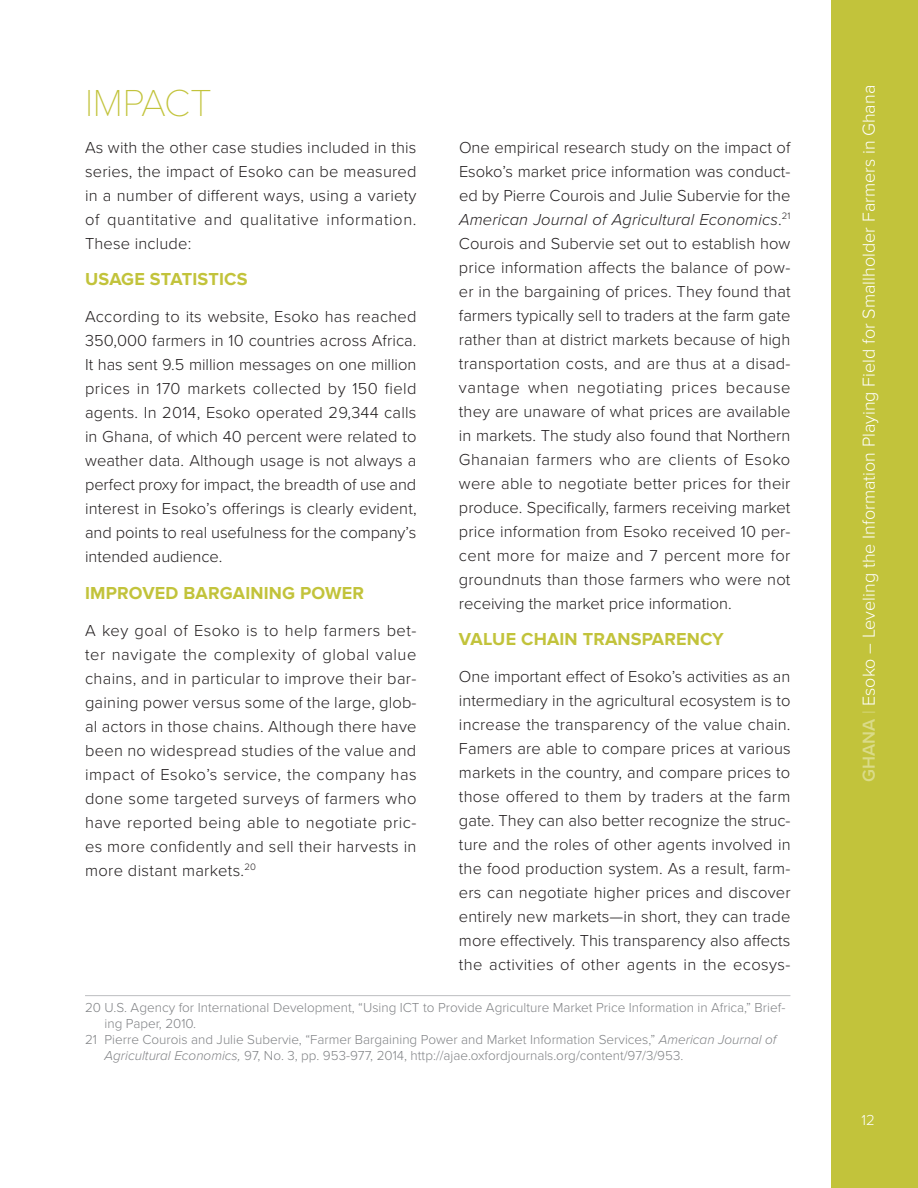
<style>
.page{position:relative;width:918px;height:1188px;background:#fff}
.page>*{position:absolute;margin:0;border:0;box-sizing:border-box;transform-origin:0 0}
.t1{font:100 39px "Proxima Nova T";letter-spacing:-.005em;color:#c2c33b}
.t2{font:300 18px "Proxima Nova";color:#fff}
.t3{font:700 18px "Proxima Nova";letter-spacing:.01em;color:#c2c33b}
.t4{font:300 16.5px/24px "Proxima Nova";letter-spacing:.01em;color:#231f20;text-align:justify}
.t5{font:300 15px "Proxima Nova";color:#fff}
.e-footnote-text{font:300 13.5px/16.2px "Proxima Nova";color:#808285}
.s1{font-style:italic}
.s2{font-weight:600;color:#dadb89}
.s3{color:#dadb89}
</style>
<div class="page">
<div style="left:832px;top:0;width:86px;height:1188px;background:#c2c33b"></div>
<hr style="left:85px;top:995px;width:705px;height:1px;background:#bcbdc0">
<p class="t1" style="left:85px;top:80px;width:128px">IMPACT</p>
<p class="t4" style="left:85px;top:135px;width:333px">As with the other case studies included in this series, the impact of Esoko can be measured in a number of different ways, using a variety of quantitative and qualitative information.<br>These include:</p>
<p class="t3" style="left:85px;top:269px;width:164px">USAGE STATISTICS</p>
<p class="t4" style="left:85px;top:305px;width:333px">According to its website, Esoko has reached 350,000 farmers in 10 countries across Africa.<br>It has sent 9.5 million messages on one million prices in 170 markets collected by 150 field agents. In 2014, Esoko operated 29,344 calls in Ghana, of which 40 percent were related to weather data. Although usage is not always a perfect proxy for impact, the breadth of use and interest in Esoko’s offerings is clearly evident, and points to real usefulness for the company’s intended audience.</p>
<p class="t3" style="left:85px;top:583px;width:281px">IMPROVED BARGAINING POWER</p>
<p class="t4" style="left:85px;top:618px;width:333px">A key goal of Esoko is to help farmers bet&shy;ter navigate the complexity of global value chains, and in particular to improve their bar&shy;gaining power versus some of the large, glob&shy;al actors in those chains. Although there have been no widespread studies of the value and impact of Esoko’s service, the company has done some targeted surveys of farmers who have reported being able to negotiate pric&shy;es more confidently and sell their harvests in more distant markets.<sup>20</sup></p>
<p class="t4" style="left:459px;top:135px;width:333px">One empirical research study on the impact of Esoko’s market price information was conduct&shy;ed by Pierre Courois and Julie Subervie for the <span class="s1">American Journal of Agricultural Economics</span>.<sup>21<br></sup>Courois and Subervie set out to establish how price information affects the balance of pow&shy;er in the bargaining of prices. They found that farmers typically sell to traders at the farm gate rather than at district markets because of high transportation costs, and are thus at a disad&shy;vantage when negotiating prices because they are unaware of what prices are available in markets. The study also found that Northern Ghanaian farmers who are clients of Esoko were able to negotiate better prices for their produce. Specifically, farmers receiving market price information from Esoko received 10 per&shy;cent more for maize and 7 percent more for groundnuts than those farmers who were not receiving the market price information.</p>
<p class="t3" style="left:459px;top:629px;width:266px">VALUE CHAIN TRANSPARENCY</p>
<p class="t4" style="left:459px;top:665px;width:333px">One important effect of Esoko’s activities as an intermediary in the agricultural ecosystem is to increase the transparency of the value chain.<br>Famers are able to compare prices at various markets in the country, and compare prices to those offered to them by traders at the farm gate. They can also better recognize the struc&shy;ture and the roles of other agents involved in the food production system. As a result, farm&shy;ers can negotiate higher prices and discover entirely new markets—in short, they can trade more effectively. This transparency also affects the activities of other agents in the ecosys-</p>
<p class="e-footnote-text" style="left:105px;top:999px;width:682px;text-indent:-20px">20 U.S. Agency for International Development, “Using ICT to Provide Agriculture Market Price Information in Africa,” Brief&shy;ing Paper, 2010.</p>
<p class="e-footnote-text" style="left:105px;top:1032px;width:673px;text-indent:-20px">21 Pierre Courois and Julie Subervie, “Farmer Bargaining Power and Market Information Services,” <span class="s1">American Journal of<br>Agricultural Economics,</span> 97, No. 3, pp. 953-977, 2014, http://ajae.oxfordjournals.org/content/97/3/953.</p>
<p class="t2" style="left:858px;top:782px;width:699px;rotate:-90deg"><span class="s2">GHANA</span> <span class="s3">|</span> Esoko – Leveling the Information Playing Field for Smallholder Farmers in Ghana</p>
<p class="t5" style="left:862px;top:1111px;width:15px">12</p>
</div>
